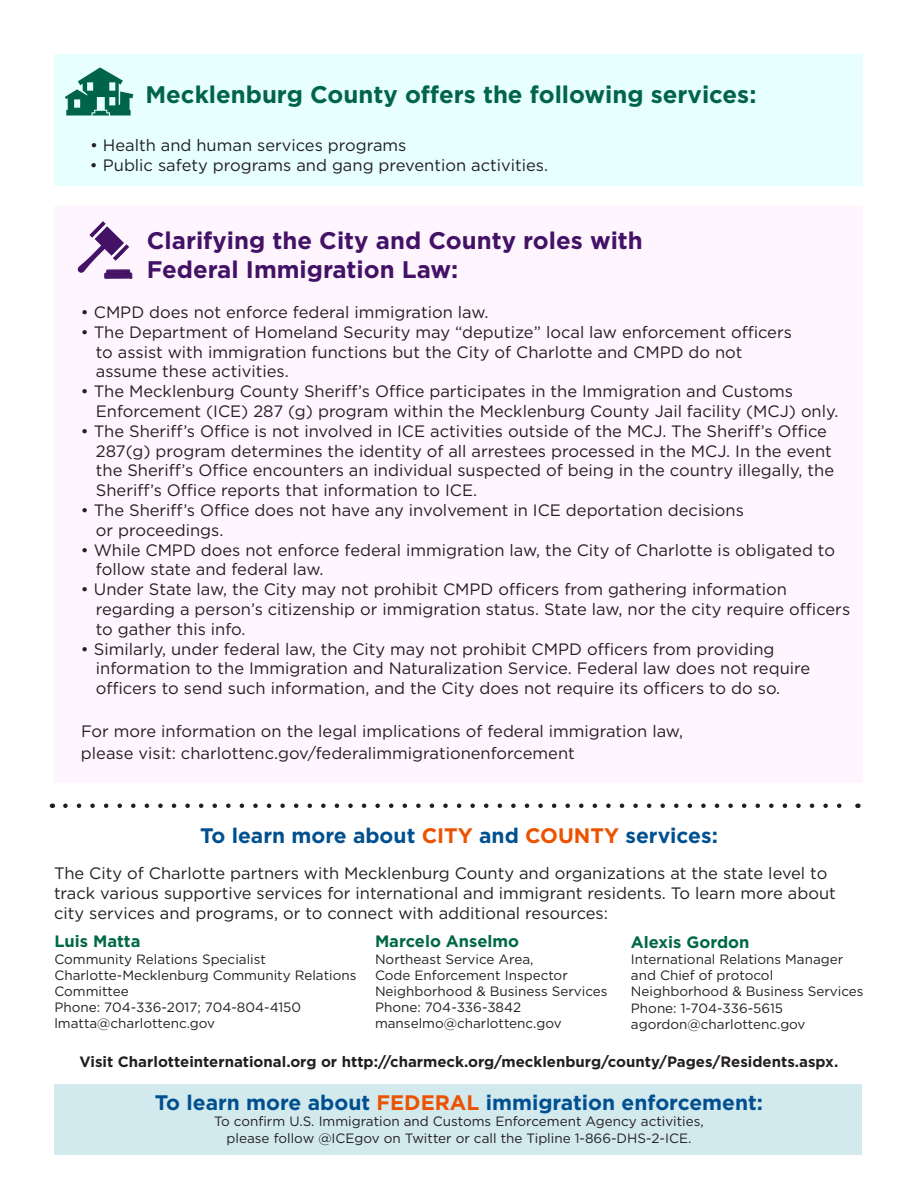
<style>
.page{position:relative;width:918px;height:1188px;background:#fff}
.page>*{position:absolute;margin:0;border:0;box-sizing:border-box;transform-origin:0 0}
.t1{font:700 24px "Gotham";color:#431266}
.t2{font:700 24px "Gotham";color:#006548}
.t3{font:700 21px "Gotham";color:#005090}
.t4{font:16.5px/19.8px "Gotham";color:#231f20}
.t5{font:700 16.5px "Gotham";color:#006847}
.t6{font:700 15px "Gotham";color:#231f20}
.t7{font:13.5px/16.2px "Gotham";color:#231f20}
.s1{color:#ed5200}
</style>
<div class="page">
<div style="left:55px;top:1084px;width:807px;height:71px;background:#d2e9ee"></div>
<div style="left:54px;top:206px;width:808px;height:577px;background:#fff5ff"></div>
<div style="left:54px;top:54px;width:808px;height:132px;background:#e7ffff"></div>
<svg style="left:65px;top:804px;width:777px;height:4px"></svg>
<svg style="left:65px;top:67px;width:68px;height:49px"></svg>
<svg style="left:78px;top:221px;width:55px;height:58px"></svg>
<p class="t2" style="left:145px;top:79px;width:613px">Mecklenburg County offers the following services:</p>
<p class="t4" style="left:90px;top:135px;width:318px">• Health and human services programs</p>
<p class="t4" style="left:90px;top:155px;width:460px">• Public safety programs and gang prevention activities.</p>
<p class="t1" style="left:147px;top:225px;width:498px">Clarifying the City and County roles with</p>
<p class="t1" style="left:147px;top:253px;width:313px">Federal Immigration Law:</p>
<p class="t4" style="left:81px;top:302px;width:409px">• CMPD does not enforce federal immigration law.</p>
<p class="t4" style="left:96px;top:322px;width:698px;text-indent:-15px">• The Department of Homeland Security may “deputize” local law enforcement officers to assist with immigration functions but the City of Charlotte and CMPD do not assume these activities.</p>
<p class="t4" style="left:96px;top:381px;width:744px;text-indent:-15px">• The Mecklenburg County Sheriff’s Office participates in the Immigration and Customs<br>Enforcement (ICE) 287 (g) program within the Mecklenburg County Jail facility (MCJ) only.</p>
<p class="t4" style="left:96px;top:421px;width:740px;text-indent:-15px">• The Sheriff’s Office is not involved in ICE activities outside of the MCJ. The Sheriff’s Office 287(g) program determines the identity of all arrestees processed in the MCJ. In the event the Sheriff’s Office encounters an individual suspected of being in the country illegally, the Sheriff’s Office reports that information to ICE.</p>
<p class="t4" style="left:96px;top:500px;width:650px;text-indent:-15px">• The Sheriff’s Office does not have any involvement in ICE deportation decisions or proceedings.</p>
<p class="t4" style="left:96px;top:540px;width:741px;text-indent:-15px">• While CMPD does not enforce federal immigration law, the City of Charlotte is obligated to follow state and federal law.</p>
<p class="t4" style="left:81px;top:579px;width:707px">• Under State law, the City may not prohibit CMPD officers from gathering information</p>
<p class="t4" style="left:96px;top:599px;width:756px">regarding a person’s citizenship or immigration status. State law, nor the city require officers to gather this info.</p>
<p class="t4" style="left:96px;top:639px;width:716px;text-indent:-15px">• Similarly, under federal law, the City may not prohibit CMPD officers from providing information to the Immigration and Naturalization Service. Federal law does not require officers to send such information, and the City does not require its officers to do so.</p>
<p class="t4" style="left:81px;top:720px;width:604px;line-height:21.6px">For more information on the legal implications of federal immigration law, please visit: charlottenc.gov/federalimmigrationenforcement</p>
<p class="t3" style="left:200px;top:822px;width:519px">To learn more about <span class="s1">CITY</span> and <span class="s1">COUNTY</span> services:</p>
<p class="t4" style="left:54px;top:863px;width:783px">The City of Charlotte partners with Mecklenburg County and organizations at the state level to track various supportive services for international and immigrant residents. To learn more about city services and programs, or to connect with additional resources:</p>
<p class="t5" style="left:54px;top:931px;width:88px">Luis Matta</p>
<p class="t7" style="left:54px;top:950px;width:213px">Community Relations Specialist</p>
<p class="t7" style="left:54px;top:967px;width:304px">Charlotte-Mecklenburg Community Relations<br>Committee</p>
<p class="t7" style="left:54px;top:999px;width:248px">Phone: 704-336-2017; 704-804-4150</p>
<p class="t7" style="left:54px;top:1015px;width:162px">lmatta@charlottenc.gov</p>
<p class="t5" style="left:375px;top:931px;width:146px">Marcelo Anselmo</p>
<p class="t7" style="left:375px;top:950px;width:194px">Northeast Service Area,<br>Code Enforcement Inspector</p>
<p class="t7" style="left:375px;top:983px;width:234px">Neighborhood &amp; Business Services</p>
<p class="t7" style="left:375px;top:999px;width:148px">Phone: 704-336-3842</p>
<p class="t7" style="left:375px;top:1015px;width:188px">manselmo@charlottenc.gov</p>
<p class="t5" style="left:631px;top:931px;width:120px">Alexis Gordon</p>
<p class="t7" style="left:631px;top:951px;width:214px">International Relations Manager</p>
<p class="t7" style="left:631px;top:967px;width:144px">and Chief of protocol</p>
<p class="t7" style="left:631px;top:983px;width:234px">Neighborhood &amp; Business Services</p>
<p class="t7" style="left:631px;top:999px;width:154px">Phone: 1-704-336-5615</p>
<p class="t7" style="left:631px;top:1016px;width:176px">agordon@charlottenc.gov</p>
<p class="t6" style="left:80px;top:1052px;width:760px">Visit Charlotteinternational.org or http://charmeck.org/mecklenburg/county/Pages/Residents.aspx.</p>
<p class="t3" style="left:155px;top:1089px;width:610px">To learn more about <span class="s1">FEDERAL</span> immigration enforcement:</p>
<p class="t7" style="left:214px;top:1113px;width:491px">To confirm U.S. Immigration and Customs Enforcement Agency activities,</p>
<p class="t7" style="left:227px;top:1130px;width:466px">please follow @ICEgov on Twitter or call the Tipline 1-866-DHS-2-ICE.</p>
</div>
